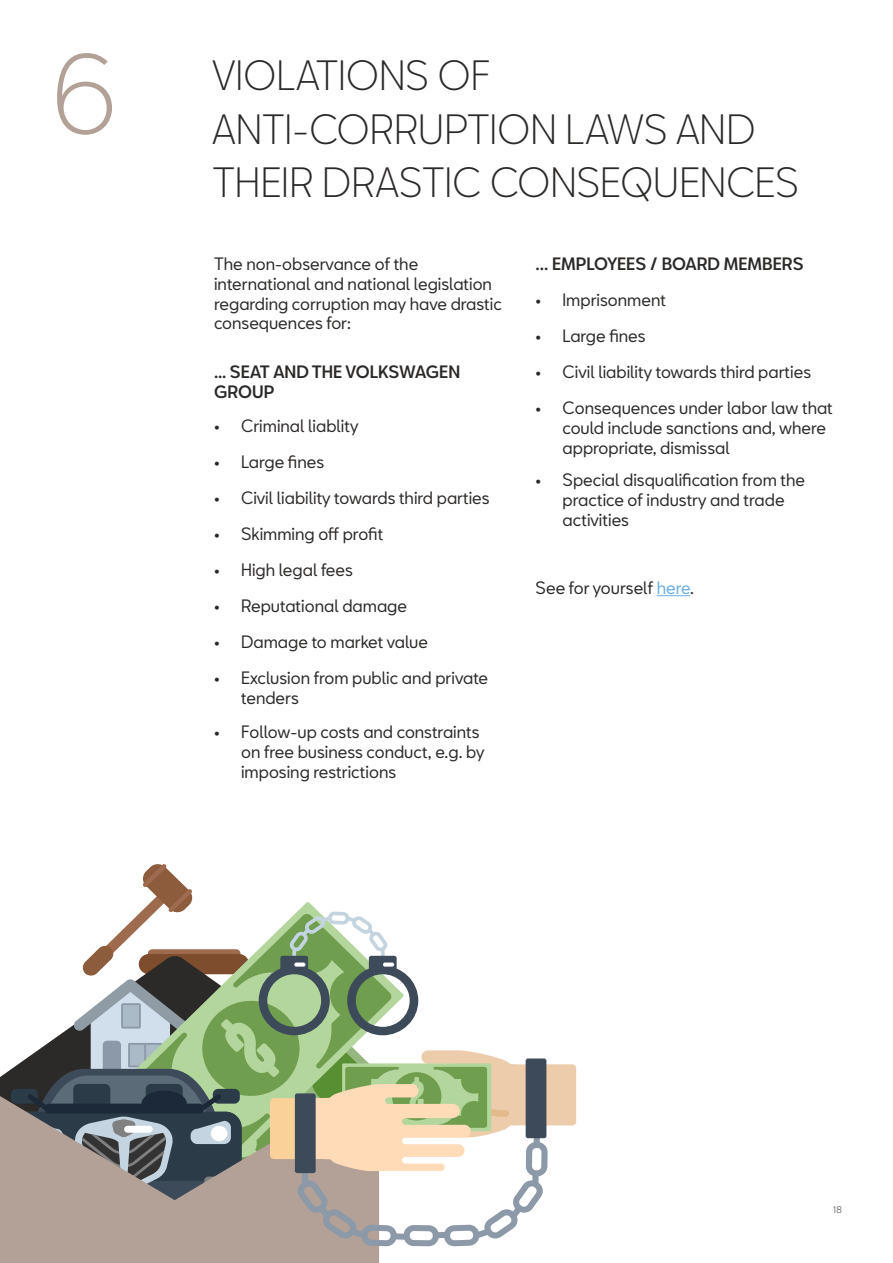
<style>
.page{position:relative;width:893px;height:1263px;background:#fff}
.page>*{position:absolute;margin:0;border:0;box-sizing:border-box;transform-origin:0 0}
.Subtítulo{font:300 105px "SEATBCN";color:#b3a097}
.Texto_base_intro{font:300 39px/52.5px "SEATBCN";color:#2c2a29}
.t1{font:16.5px/19.8px "SEATBCN";color:#2c2a29}
.t2{font:500 16.5px/19.8px "SEATBCN";color:#2c2a29}
.t3{font:300 9px "SEATBCN";color:#231f20}
.s1{color:#6baee0}
</style>
<div class="page">
<hr style="left:657px;top:595px;width:33px;height:1px;background:#6baee0">
<div style="left:0;top:1090px;width:11px;height:173px;background:#b3a097"></div>
<div style="left:539px;top:1064px;width:37px;height:61px;background:#edccab;border-radius:4px"></div>
<svg style="left:11px;top:864px;width:537px;height:399px"></svg>
<div style="left:369px;top:956px;width:28px;height:16px;background:#3d4a59;border-radius:2px"></div>
<svg style="left:294px;top:962px;width:12px;height:4px"></svg>
<svg style="left:383px;top:962px;width:11px;height:4px"></svg>
<p class="Subtítulo" style="left:51px;top:18px;width:67px">6</p>
<p class="Texto_base_intro" style="left:213px;top:51px;width:279px">VIOLATIONS OF</p>
<p class="Texto_base_intro" style="left:213px;top:105px;width:588px">ANTI-CORRUPTION LAWS AND<br>THEIR DRASTIC CONSEQUENCES</p>
<p class="t1" style="left:214px;top:255px;width:289px">The non-observance of the international and national legislation regarding corruption may have drastic consequences for:</p>
<p class="t2" style="left:214px;top:362px;width:248px">… SEAT AND THE VOLKSWAGEN<br>GROUP</p>
<p class="t1" style="left:214px;top:417px;width:146px">• Criminal liablity</p>
<p class="t1" style="left:214px;top:453px;width:112px">• Large fines</p>
<p class="t1" style="left:214px;top:489px;width:277px">• Civil liability towards third parties</p>
<p class="t1" style="left:214px;top:525px;width:171px">• Skimming off profit</p>
<p class="t1" style="left:214px;top:561px;width:140px">• High legal fees</p>
<p class="t1" style="left:214px;top:597px;width:194px">• Reputational damage</p>
<p class="t1" style="left:214px;top:633px;width:215px">• Damage to market value</p>
<p class="t1" style="left:241px;top:669px;width:249px;text-indent:-27px">• Exclusion from public and private tenders</p>
<p class="t1" style="left:241px;top:723px;width:245px;text-indent:-27px">• Follow-up costs and constraints on free business conduct, e.g. by imposing restrictions</p>
<p class="t2" style="left:536px;top:254px;width:269px">... EMPLOYEES / BOARD MEMBERS</p>
<p class="t1" style="left:536px;top:291px;width:132px">• Imprisonment</p>
<p class="t1" style="left:536px;top:327px;width:112px">• Large fines</p>
<p class="t1" style="left:536px;top:363px;width:277px">• Civil liability towards third parties</p>
<p class="t1" style="left:563px;top:399px;width:272px;text-indent:-27px">• Consequences under labor law that could include sanctions and, where appropriate, dismissal</p>
<p class="t1" style="left:563px;top:471px;width:244px;text-indent:-27px">• Special disqualification from the practice of industry and trade activities</p>
<p class="t1" style="left:536px;top:579px;width:160px">See for yourself <span class="s1">here</span>.</p>
<p class="t3" style="left:833px;top:1203px;width:10px">18</p>
</div>
